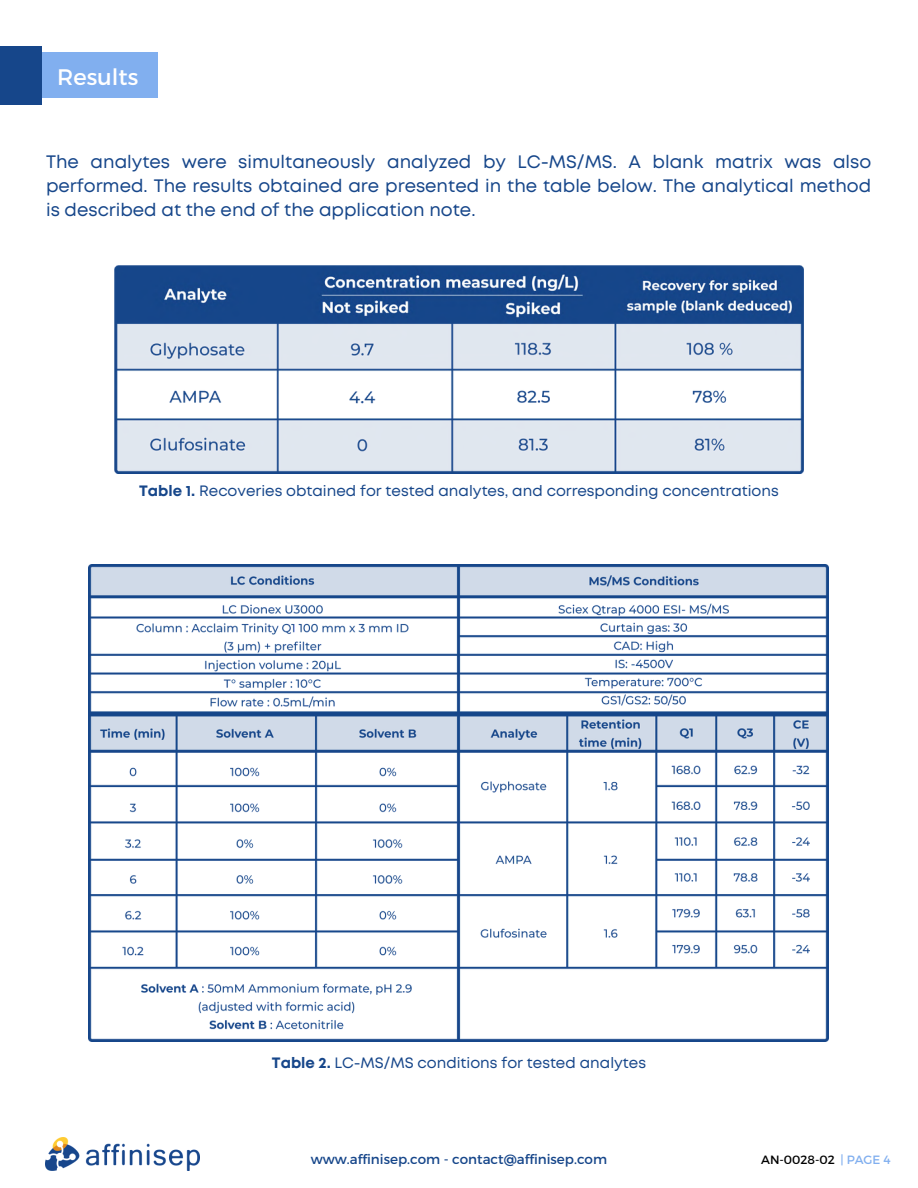
<style>
.page{position:relative;width:918px;height:1188px;background:#fff}
.page>*{position:absolute;margin:0;border:0;box-sizing:border-box;transform-origin:0 0}
.t1{font:22.5px "Montserrat";color:#fff}
.t2{font:18px/23.7px "Mont";color:#16468a;text-align:justify}
.t3{font:15px "Mont";color:#16468a}
.t4{font:13.5px "Montserrat";color:#16468a}
.t5{font:12px "Montserrat";color:#000}
.t6{font:12px "Montserrat";color:#81afef}
.s1{font-weight:700}
</style>
<div class="page">
<img style="left:45px;top:1137px;width:154px;height:34px">
<div style="left:0;top:53px;width:158px;height:45px;background:#81afef"></div>
<div style="left:0;top:47px;width:42px;height:57px;background:#16468a"></div>
<img style="left:115px;top:265px;width:688px;height:208px">
<img style="left:89px;top:565px;width:740px;height:477px">
<p class="t1" style="left:57px;top:62px;width:83px">Results</p>
<p class="t2" style="left:46px;top:152px;width:827px">The analytes were simultaneously analyzed by LC-MS/MS. A blank matrix was also performed. The results obtained are presented in the table below. The analytical method is described at the end of the application note.</p>
<p class="t3" style="left:139px;top:485px;width:641px"><span class="s1">Table 1.</span> Recoveries obtained for tested analytes, and corresponding concentrations</p>
<p class="t3" style="left:272px;top:1057px;width:376px"><span class="s1">Table 2.</span> LC-MS/MS conditions for tested analytes</p>
<p class="t4" style="left:311px;top:1150px;width:298px">www.affinisep.com - contact@affinisep.com</p>
<p class="t5" style="left:761px;top:1152px;width:75px">AN-0028-02</p>
<p class="t6" style="left:840px;top:1152px;width:52px">| PAGE 4</p>
</div>
